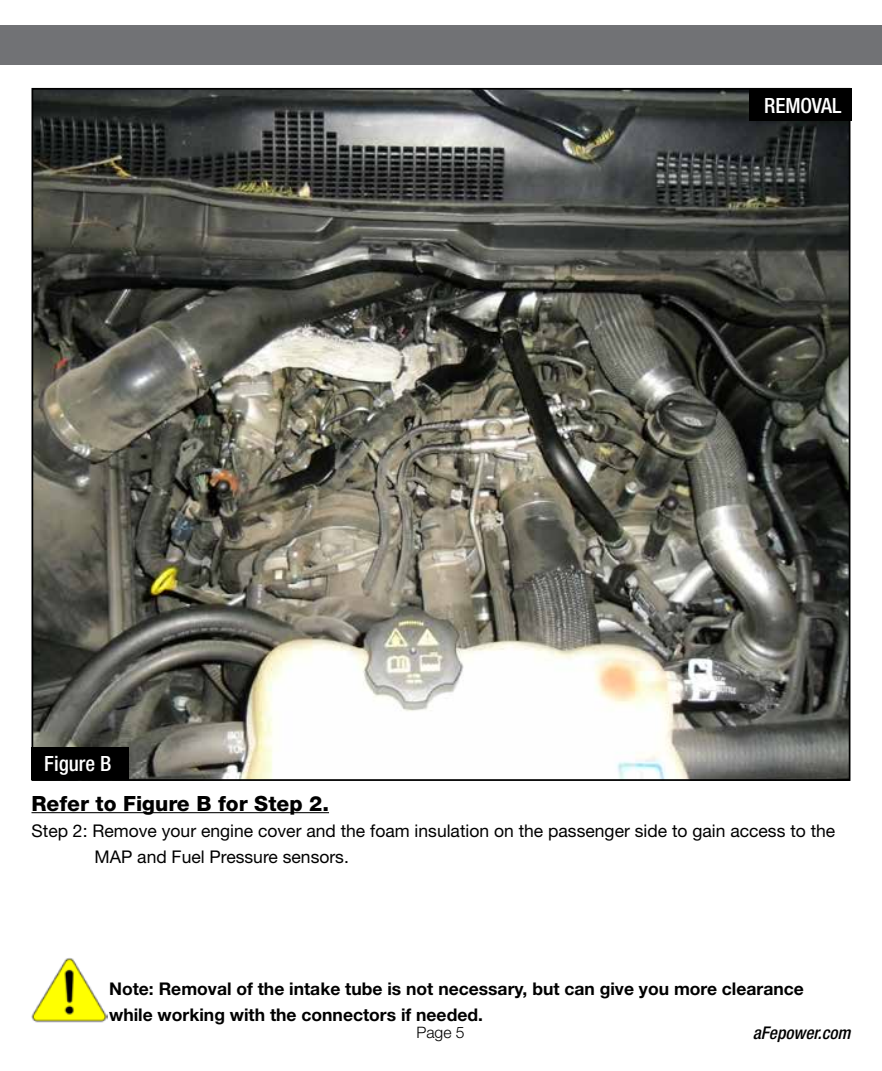
<style>
.page{position:relative;width:882px;height:1071px;background:#fff}
.page>*{position:absolute;margin:0;border:0;box-sizing:border-box;transform-origin:0 0}
.t1{font:800 21px "Helvetica Neue";color:#000}
.t2{font:500 condensed 21px "Helvetica Neue";color:#fff}
.t3{font:17.5px/26.2px "Helvetica Neue";color:#000}
.t4{font:700 17.5px/26.2px "Helvetica Neue";color:#000}
.t5{font:italic 500 condensed 17.5px "Helvetica Neue";color:#000}
.t6{font:300 15.75px "Helvetica Neue";color:#000}
</style>
<div class="page">
<div style="left:0;top:26px;width:882px;height:39px;background:#717275"></div>
<img style="left:35px;top:91px;width:812px;height:687px">
<hr style="left:32px;top:812px;width:297px;height:1px;background:#000">
<div style="left:749px;top:88px;width:103px;height:33px;background:#000"></div>
<img style="left:32px;top:958px;width:75px;height:65px">
<div style="left:32px;top:747px;width:97px;height:33px;background:#000"></div>
<p class="t2" style="left:44px;top:751px;width:69px">Figure B</p>
<p class="t2" style="left:764px;top:93px;width:79px">REMOVAL</p>
<p class="t1" style="left:32px;top:791px;width:299px">Refer to Figure B for Step 2.</p>
<p class="t3" style="left:94px;top:817px;width:742px;text-indent:-63px">Step 2: Remove your engine cover and the foam insulation on the passenger side to gain access to the<br>MAP and Fuel Pressure sensors.</p>
<p class="t4" style="left:109px;top:975px;width:696px">Note: Removal of the intake tube is not necessary, but can give you more clearance while working with the connectors if needed.</p>
<p class="t6" style="left:416px;top:1023px;width:50px">Page 5</p>
<p class="t5" style="left:753px;top:1023px;width:99px">aFepower.com</p>
</div>
